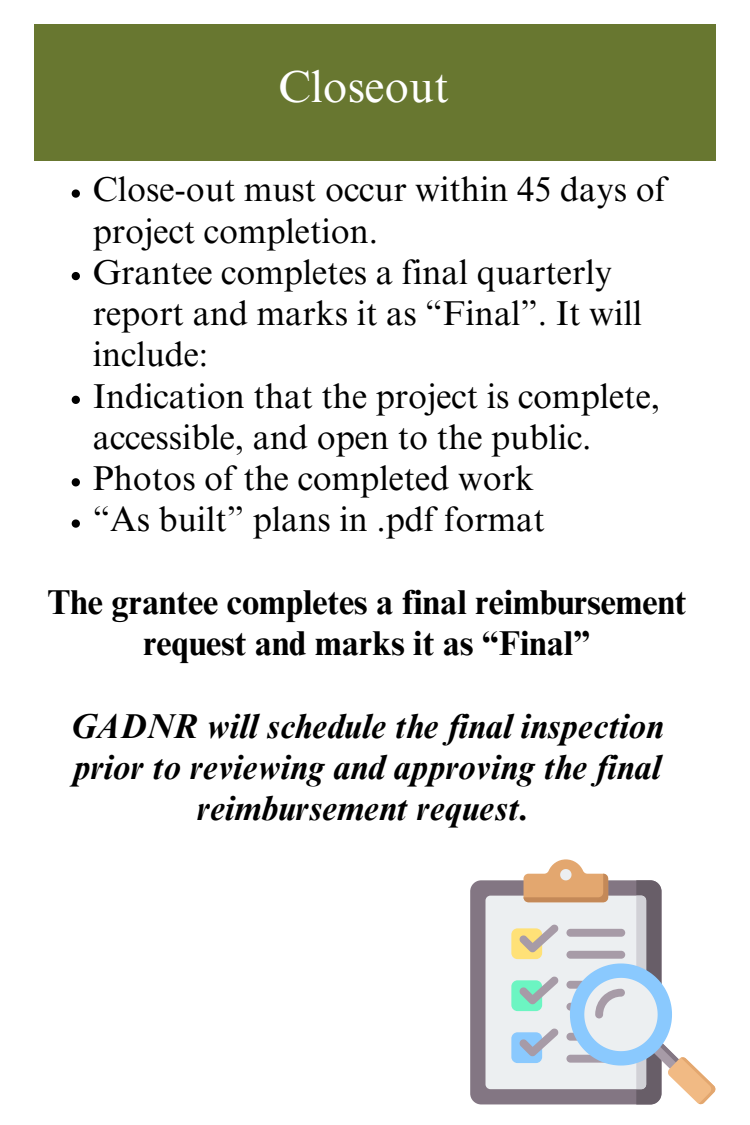
<style>
.page{position:relative;width:750px;height:1125px;background:#fff}
.page>*{position:absolute;margin:0;border:0;box-sizing:border-box;transform-origin:0 0}
.t1{font:44.8px "Times NRMT Pro";color:#fff}
.t2{font:34.5px/41.2px "Times NRMT Pro";color:#000}
.t3{font:italic 700 34.5px/41.2px "Times NRMT Pro";color:#000;text-align:center}
.t4{font:700 34.5px/41.2px "Times NRMT Pro";color:#000;text-align:center}
</style>
<div class="page">
<svg style="left:72px;top:189px;width:8px;height:9px"></svg>
<svg style="left:72px;top:272px;width:8px;height:8px"></svg>
<svg style="left:72px;top:396px;width:8px;height:8px"></svg>
<svg style="left:72px;top:478px;width:8px;height:8px"></svg>
<svg style="left:72px;top:519px;width:8px;height:9px"></svg>
<div style="left:34px;top:25px;width:682px;height:136px;background:#687730"></div>
<div style="left:470px;top:880px;width:191px;height:224px;background:#837683;border-radius:11px"></div>
<div style="left:486px;top:896px;width:160px;height:193px;background:#eceff1;border-radius:5px"></div>
<div style="left:511px;top:928px;width:31px;height:31px;background:#ffe177;border-radius:6px"></div>
<div style="left:511px;top:980px;width:31px;height:31px;background:#6cf5c2;border-radius:6px"></div>
<div style="left:511px;top:1032px;width:31px;height:31px;background:#8ac9fe;border-radius:6px"></div>
<svg style="left:519px;top:859px;width:197px;height:246px"></svg>
<h2 class="t1" style="left:279px;top:70px;width:172px">Closeout</h2>
<h1 class="t2" style="left:93px;top:173px;width:575px">Close-out must occur within 45 days of project completion.</h1>
<p class="t2" style="left:93px;top:256px;width:551px">Grantee completes a final quarterly report and marks it as “Final”. It will include:</p>
<p class="t2" style="left:93px;top:380px;width:569px">Indication that the project is complete, accessible, and open to the public.</p>
<p class="t2" style="left:93px;top:462px;width:443px">Photos of the completed work</p>
<p class="t2" style="left:93px;top:503px;width:454px">“As built” plans in .pdf format</p>
<p class="t4" style="left:48px;top:586px;width:640px">The grantee completes a final reimbursement request and marks it as “Final”</p>
<h2 class="t3" style="left:70px;top:710px;width:594px">GADNR will schedule the final inspection prior to reviewing and approving the final reimbursement request.</h2>
</div>
